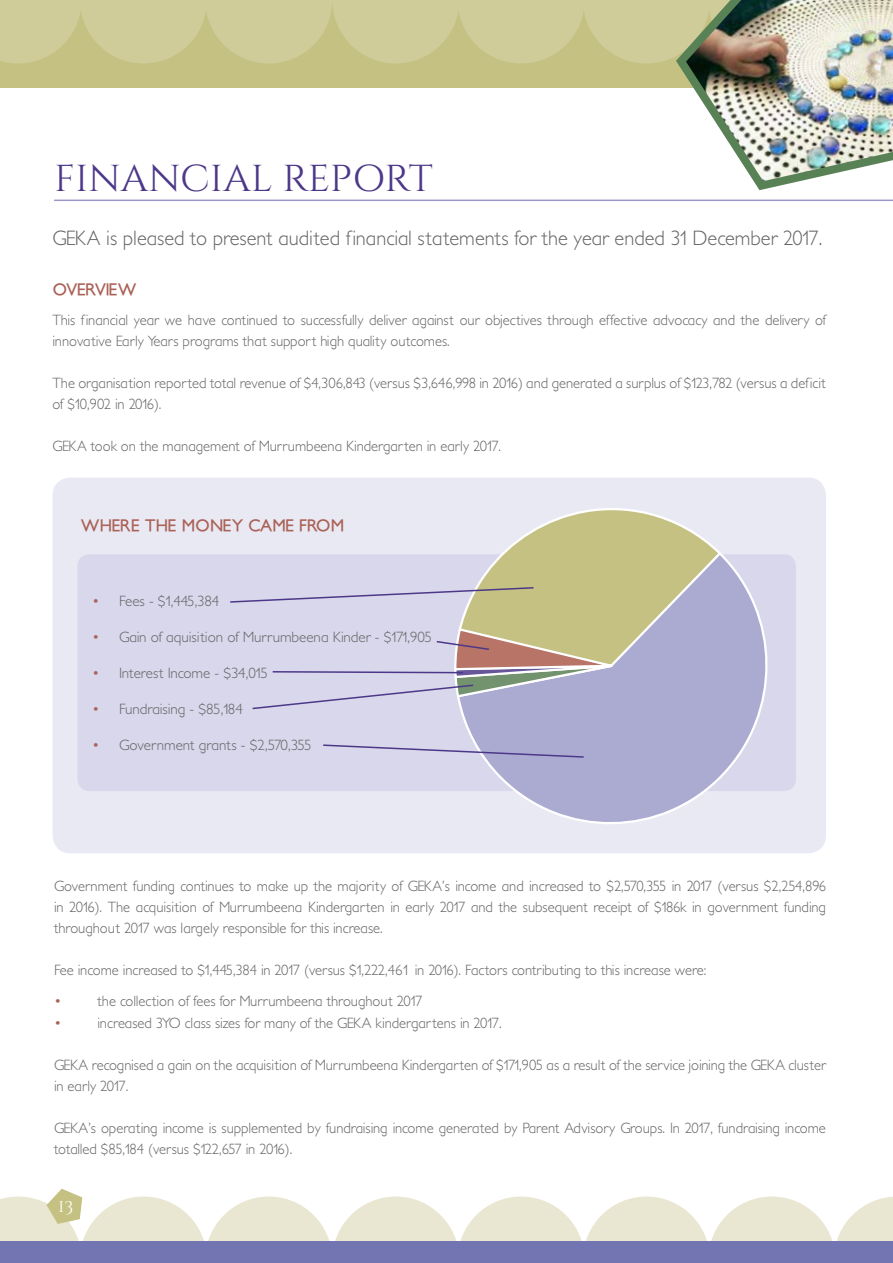
<style>
.page{position:relative;width:893px;height:1263px;background:#fff}
.page>*{position:absolute;margin:0;border:0;box-sizing:border-box;transform-origin:0 0}
.t1{font:37.5px "Cinzel";color:#4c3888;scale:1.04 1}
.t2{font:300 21px "Petita";color:#636466}
.t3{font:18px "Cinzel Decorative";color:#fff}
.t4{font:700 16.5px "Petita";letter-spacing:-.03em;color:#aa6156}
.t5{font:300 15px/21px "Petita";color:#636466}
.t6{font:300 15px "Petita";color:#aa6156}
.s1{color:#aa6156}
</style>
<div class="page">
<div style="left:53px;top:478px;width:773px;height:375px;background:#e9e9f4;border-radius:18px"></div>
<div style="left:77px;top:554px;width:719px;height:237px;background:#d8d7eb;border-radius:12px"></div>
<svg style="left:0;top:0;width:893px;height:201px"></svg>
<svg style="left:0;top:1189px;width:893px;height:74px"></svg>
<svg style="left:460px;top:552px;width:308px;height:272px"></svg>
<svg style="left:323px;top:744px;width:262px;height:14px"></svg>
<svg style="left:230px;top:508px;width:489px;height:202px"></svg>
<h1 class="t1" style="left:54px;top:156px;width:366px">FINANCIAL REPORT</h1>
<h2 class="t2" style="left:53px;top:225px;width:771px">GEKA is pleased to present audited financial statements for the year ended 31 December 2017.</h2>
<p class="t4" style="left:53px;top:279px;width:85px">OVERVIEW</p>
<p class="t5" style="left:53px;top:310px;width:775px">This financial year we have continued to successfully deliver against our objectives through effective advocacy and the delivery of innovative Early Years programs that support high quality outcomes.</p>
<p class="t5" style="left:53px;top:373px;width:775px">The organisation reported total revenue of $4,306,843 (versus $3,646,998 in 2016) and generated a surplus of $123,782 (versus a deficit of $10,902 in 2016).</p>
<p class="t5" style="left:53px;top:436px;width:450px">GEKA took on the management of Murrumbeena Kindergarten in early 2017.</p>
<p class="t4" style="left:81px;top:515px;width:265px">WHERE THE MONEY CAME FROM</p>
<p class="t5" style="left:92px;top:591px;width:129px"><span class="s1">•</span> Fees - $1,445,384</p>
<p class="t5" style="left:92px;top:627px;width:341px"><span class="s1">•</span> Gain of aquisition of Murrumbeena Kinder - $171,905</p>
<p class="t5" style="left:92px;top:663px;width:177px"><span class="s1">•</span> Interest Income - $34,015</p>
<p class="t5" style="left:92px;top:699px;width:152px"><span class="s1">•</span> Fundraising - $85,184</p>
<p class="t5" style="left:92px;top:735px;width:221px"><span class="s1">•</span> Government grants - $2,570,355</p>
<p class="t5" style="left:54px;top:876px;width:773px;text-align:justify">Government funding continues to make up the majority of GEKA’s income and increased to $2,570,355 in 2017 (versus $2,254,896 in 2016). The acquisition of Murrumbeena Kindergarten in early 2017 and the subsequent receipt of $186k in government funding throughout 2017 was largely responsible for this increase.</p>
<p class="t5" style="left:54px;top:960px;width:654px">Fee income increased to $1,445,384 in 2017 (versus $1,222,461 in 2016). Factors contributing to this increase were:</p>
<p class="t6" style="left:54px;top:992px;width:9px">•</p>
<p class="t5" style="left:98px;top:991px;width:326px">the collection of fees for Murrumbeena throughout 2017</p>
<p class="t6" style="left:54px;top:1014px;width:9px">•</p>
<p class="t5" style="left:98px;top:1013px;width:406px">increased 3YO class sizes for many of the GEKA kindergartens in 2017.</p>
<p class="t5" style="left:54px;top:1055px;width:773px">GEKA recognised a gain on the acquisition of Murrumbeena Kindergarten of $171,905 as a result of the service joining the GEKA cluster in early 2017.</p>
<p class="t5" style="left:54px;top:1118px;width:773px">GEKA’s operating income is supplemented by fundraising income generated by Parent Advisory Groups. In 2017, fundraising income totalled $85,184 (versus $122,657 in 2016).</p>
<p class="t3" style="left:58px;top:1195px;width:17px">13</p>
</div>
